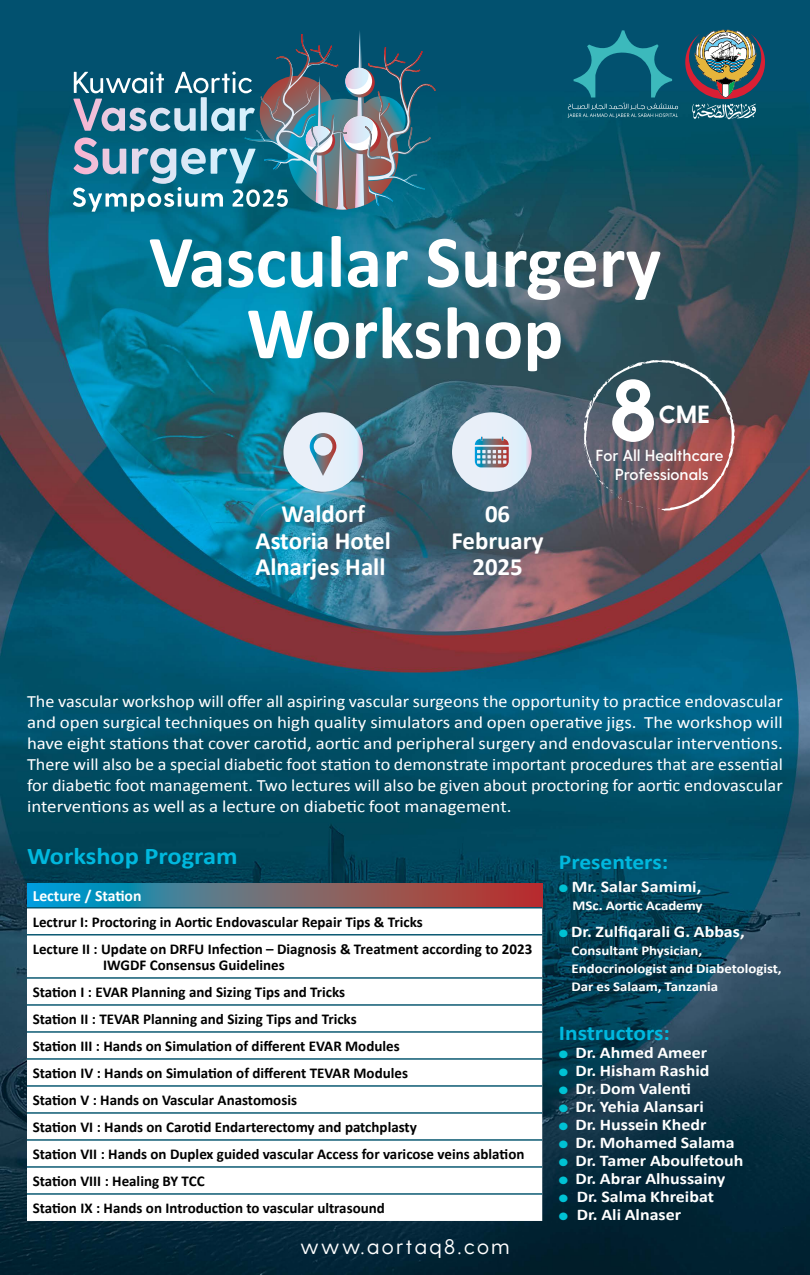
<style>
.page{position:relative;width:810px;height:1275px;background:#fff}
.page>*{position:absolute;margin:0;border:0;box-sizing:border-box;transform-origin:0 0}
.t1{font:700 86.93px "Greycliff CF";color:#fff}
.t2{font:700 74.7px/71.3px "Calibri";color:#fff;text-align:center}
.t3{font:700 24.83px/26.5px "Calibri";color:#fff;text-align:center}
.t4{font:700 24.83px "Greycliff CF";color:#fff}
.t5{font:700 24px "Calibri";color:#00b8de;scale:1.1 1}
.t6{font:700 21.3px "Calibri";color:#00b8de;scale:1.1 1}
.t7{font:21.15px "Greycliff CF";letter-spacing:.125em;color:#fff}
.t8{font:17.25px/21px "Calibri";color:#fff;text-align:justify;scale:1.05 1}
.t9{font:700 16.27px "Calibri";color:#fff;scale:1.1 1}
.t10{font:600 15.9px/19.7px "Greycliff CF";letter-spacing:.02em;color:#fff;text-align:center}
.t11{font:700 15.75px "Calibri";color:#fff}
.t12{font:700 15px/27px "Calibri";color:#000}
.t13{font:700 13.5px/18px "Calibri";color:#fff;scale:1.1 1}
.t14{font:10.57px "Zapf Dingbats ITC";color:#00c2d4;scale:1.1 1}
</style>
<div class="page">
<img style="left:0;top:0;width:810px;height:1275px">
<svg style="left:27px;top:883px;width:515px;height:24px"></svg>
<svg style="left:27px;top:908px;width:515px;height:313px"></svg>
<hr style="left:27px;top:907px;width:515px;height:1px;background:#00526c">
<hr style="left:27px;top:934px;width:515px;height:1px;background:#00526c">
<hr style="left:27px;top:977px;width:515px;height:2px;background:#00526c">
<hr style="left:27px;top:1004px;width:515px;height:2px;background:#00526c">
<hr style="left:27px;top:1031px;width:515px;height:2px;background:#00526c">
<hr style="left:27px;top:1058px;width:515px;height:2px;background:#00526c">
<hr style="left:27px;top:1085px;width:515px;height:2px;background:#00526c">
<hr style="left:27px;top:1112px;width:515px;height:2px;background:#00526c">
<hr style="left:27px;top:1139px;width:515px;height:2px;background:#00526c">
<hr style="left:27px;top:1166px;width:515px;height:2px;background:#00526c">
<hr style="left:27px;top:1193px;width:515px;height:2px;background:#00526c">
<svg style="left:73px;top:21px;width:371px;height:197px"></svg>
<img style="left:685px;top:23px;width:80px;height:96px">
<svg style="left:568px;top:30px;width:110px;height:88px"></svg>
<svg style="left:452px;top:412px;width:80px;height:80px"></svg>
<svg style="left:475px;top:437px;width:34px;height:30px"></svg>
<svg style="left:283px;top:412px;width:80px;height:80px"></svg>
<svg style="left:310px;top:433px;width:26px;height:43px"></svg>
<svg style="left:583px;top:360px;width:152px;height:151px"></svg>
<h2 class="t2" style="left:149px;top:224px;width:514px">Vascular Surgery<br>Workshop</h2>
<h3 class="t3" style="left:255px;top:500px;width:137px">Waldorf<br>Astoria Hotel<br>Alnarjes Hall</h3>
<h3 class="t3" style="left:452px;top:500px;width:94px">06<br>February<br>2025</h3>
<h1 class="t1" style="left:609px;top:358px;width:49px">8</h1>
<p class="t10" style="left:596px;top:445px;width:129px">For All Healthcare<br>Professionals</p>
<h3 class="t4" style="left:659px;top:399px;width:53px">CME</h3>
<p class="t8" style="left:27px;top:690px;width:721px">The vascular workshop will offer all aspiring vascular surgeons the opportunity to practice endovascular and open surgical techniques on high quality simulators and open operative jigs. The workshop will have eight stations that cover carotid, aortic and peripheral surgery and endovascular interventions.<br>There will also be a special diabetic foot station to demonstrate important procedures that are essential for diabetic foot management. Two lectures will also be given about proctoring for aortic endovascular interventions as well as a lecture on diabetic foot management.</p>
<h3 class="t5" style="left:27px;top:839px;width:193px">Workshop Program</h3>
<p class="t11" style="left:33px;top:885px;width:110px">Lecture / Station</p>
<p class="t12" style="left:33px;top:908px;width:501px">Lectrur :I Proctoring in Aortic Endovascular Repair Tips &amp; Tricks<br>Lecture :II Update on DRFU Infection – Diagnosis &amp; Treatment according to 2023</p>
<p class="t12" style="left:33px;top:951px;width:493px;text-indent:70px">IWGDF Consensus Guidelines<br>Station :I EVAR Planning and Sizing Tips and Tricks<br>Station :II TEVAR Planning and Sizing Tips and Tricks<br>Station III : Hands on Simulation of different EVAR Modules<br>Station IV : Hands on Simulation of different TEVAR Modules<br>Station :V Hands on Vascular Anastomosis<br>Station VI : Hands on Carotid Endarterectomy and patchplasty<br>Station VII : Hands on Duplex guided vascular Access for varicose veins ablation Station VIII : Healing BY TCC<br>Station IX : Hands on Introduction to vascular ultrasound</p>
<h3 class="t7" style="left:300px;top:1234px;width:211px">www.aortaq8.com</h3>
<h3 class="t6" style="left:559px;top:847px;width:101px">Presenters:</h3>
<p class="t9" style="left:572px;top:875px;width:119px">Mr. Salar Samimi,</p>
<p class="t14" style="left:559px;top:883px;width:10px">●</p>
<p class="t13" style="left:573px;top:896px;width:120px">MSc. Aortic Academy</p>
<p class="t9" style="left:571px;top:920px;width:159px">Dr. Zulfiqarali G. Abbas,</p>
<p class="t14" style="left:559px;top:928px;width:10px">●</p>
<p class="t13" style="left:572px;top:941px;width:193px">Consultant Physician,<br>Endocrinologist and Diabetologist,<br>Dar es Salaam, Tanzania</p>
<h3 class="t6" style="left:559px;top:1018px;width:102px">Instructors:</h3>
<p class="t9" style="left:575px;top:1042px;width:121px">Dr. Ahmed Ameer</p>
<p class="t14" style="left:559px;top:1050px;width:10px">●</p>
<p class="t14" style="left:559px;top:1068px;width:10px">●</p>
<p class="t9" style="left:575px;top:1060px;width:123px">Dr. Hisham Rashid</p>
<p class="t14" style="left:559px;top:1086px;width:10px">●</p>
<p class="t9" style="left:575px;top:1078px;width:107px">Dr. Dom Valenti</p>
<p class="t14" style="left:559px;top:1104px;width:10px">●</p>
<p class="t9" style="left:575px;top:1096px;width:118px">Dr. Yehia Alansari</p>
<p class="t14" style="left:559px;top:1122px;width:10px">●</p>
<p class="t9" style="left:575px;top:1114px;width:121px">Dr. Hussein Khedr</p>
<p class="t14" style="left:559px;top:1140px;width:10px">●</p>
<p class="t9" style="left:575px;top:1132px;width:146px">Dr. Mohamed Salama</p>
<p class="t14" style="left:559px;top:1158px;width:10px">●</p>
<p class="t9" style="left:575px;top:1150px;width:154px">Dr. Tamer Aboulfetouh</p>
<p class="t14" style="left:559px;top:1176px;width:10px">●</p>
<p class="t9" style="left:575px;top:1168px;width:138px">Dr. Abrar Alhussainy</p>
<p class="t14" style="left:559px;top:1194px;width:10px">●</p>
<p class="t9" style="left:577px;top:1186px;width:126px">Dr. Salma Khreibat</p>
<p class="t14" style="left:559px;top:1212px;width:10px">●</p>
<p class="t9" style="left:577px;top:1204px;width:96px">Dr. Ali Alnaser</p>
</div>
